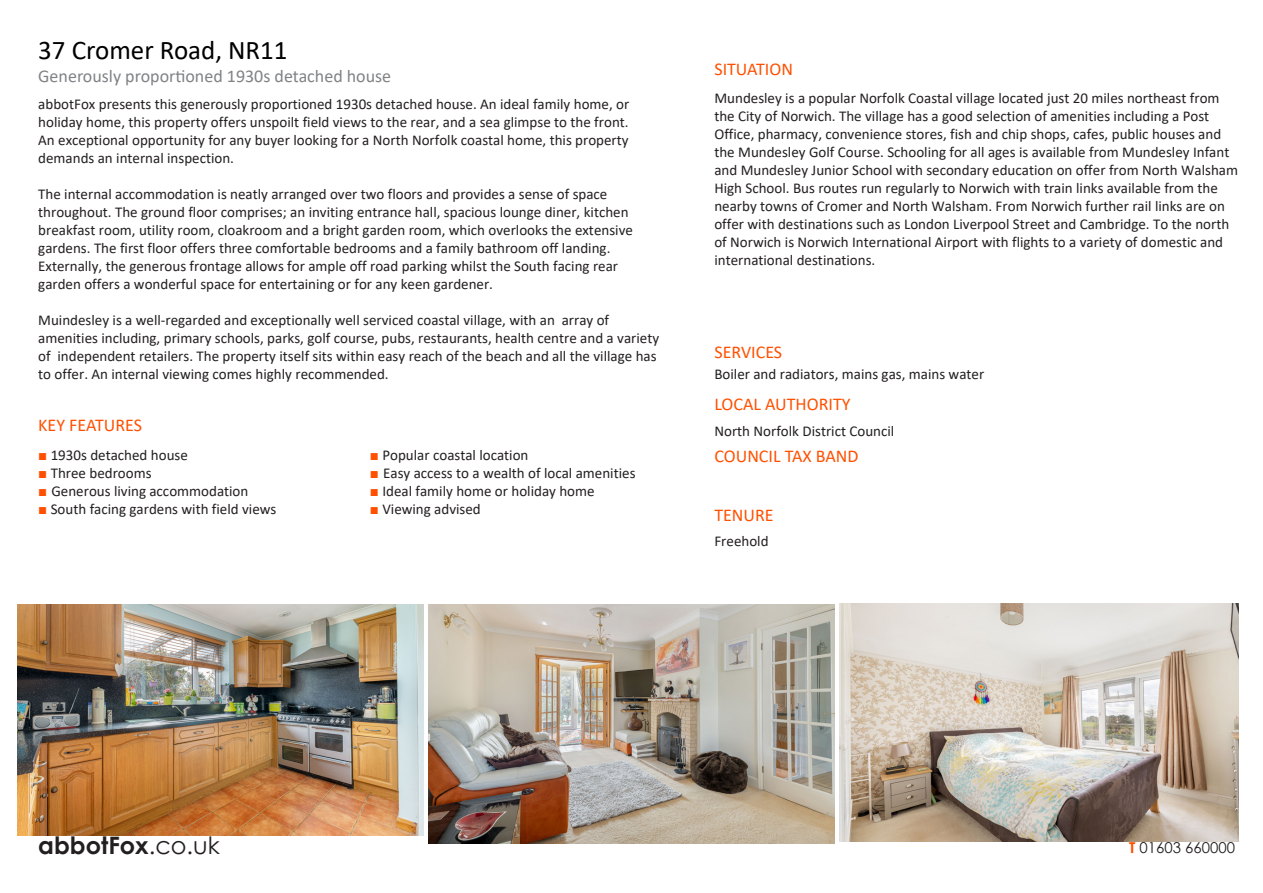
<style>
.page{position:relative;width:1263px;height:893px;background:#fff}
.page>*{position:absolute;margin:0;border:0;box-sizing:border-box;transform-origin:0 0}
.t1{font:27px "Calibri";color:#000}
.t2{font:700 24px "Century Gothic";color:#231f20}
.t3{font:18px "Calibri";color:#ff5000}
.t4{font:18px "Calibri";color:#808285}
.Paragraph_Style_1{font:15px/18px "Calibri";color:#231f20}
.Paragraph_Style_1-2{font:15px "Century Gothic";color:#231f20}
.s1{font-family:"Century Gothic";color:#ff5000}
.s2{font-weight:400}
.s3{font-weight:700;color:#ff5000}
</style>
<div class="page">
<img style="left:428px;top:605px;width:407px;height:238px">
<img style="left:839px;top:604px;width:399px;height:238px">
<img style="left:17px;top:605px;width:407px;height:231px">
<p class="t1" style="left:38px;top:31px;width:251px">37 Cromer Road, NR11</p>
<p class="t4" style="left:38px;top:63px;width:354px">Generously proportioned 1930s detached house</p>
<p class="Paragraph_Style_1" style="left:38px;top:95px;width:592px;text-align:justify">abbotFox presents this generously proportioned 1930s detached house. An ideal family home, or holiday home, this property offers unspoilt field views to the rear, and a sea glimpse to the front.<br>An exceptional opportunity for any buyer looking for a North Norfolk coastal home, this property demands an internal inspection.</p>
<p class="Paragraph_Style_1" style="left:38px;top:185px;width:596px">The internal accommodation is neatly arranged over two floors and provides a sense of space throughout. The ground floor comprises; an inviting entrance hall, spacious lounge diner, kitchen breakfast room, utility room, cloakroom and a bright garden room, which overlooks the extensive gardens. The first floor offers three comfortable bedrooms and a family bathroom off landing.<br>Externally, the generous frontage allows for ample off road parking whilst the South facing rear garden offers a wonderful space for entertaining or for any keen gardener.</p>
<p class="Paragraph_Style_1" style="left:38px;top:311px;width:622px">Muindesley is a well-regarded and exceptionally well serviced coastal village, with an array of amenities including, primary schools, parks, golf course, pubs, restaurants, health centre and a variety of independent retailers. The property itself sits within easy reach of the beach and all the village has to offer. An internal viewing comes highly recommended.</p>
<p class="t3" style="left:38px;top:412px;width:105px">KEY FEATURES</p>
<p class="Paragraph_Style_1" style="left:38px;top:445px;width:151px"><span class="s1">■</span> 1930s detached house</p>
<p class="Paragraph_Style_1" style="left:38px;top:463px;width:115px"><span class="s1">■</span> Three bedrooms</p>
<p class="Paragraph_Style_1" style="left:38px;top:481px;width:212px"><span class="s1">■</span> Generous living accommodation</p>
<p class="Paragraph_Style_1" style="left:38px;top:499px;width:240px"><span class="s1">■</span> South facing gardens with field views</p>
<p class="Paragraph_Style_1" style="left:370px;top:445px;width:160px"><span class="s1">■</span> Popular coastal location</p>
<p class="Paragraph_Style_1" style="left:370px;top:463px;width:267px"><span class="s1">■</span> Easy access to a wealth of local amenities</p>
<p class="Paragraph_Style_1" style="left:370px;top:481px;width:226px"><span class="s1">■</span> Ideal family home or holiday home</p>
<p class="Paragraph_Style_1" style="left:370px;top:499px;width:112px"><span class="s1">■</span> Viewing advised</p>
<p class="t3" style="left:714px;top:56px;width:80px">SITUATION</p>
<p class="Paragraph_Style_1" style="left:714px;top:88px;width:525px">Mundesley is a popular Norfolk Coastal village located just 20 miles northeast from the City of Norwich. The village has a good selection of amenities including a Post Office, pharmacy, convenience stores, fish and chip shops, cafes, public houses and the Mundesley Golf Course. Schooling for all ages is available from Mundesley Infant and Mundesley Junior School with secondary education on offer from North Walsham High School. Bus routes run regularly to Norwich with train links available from the nearby towns of Cromer and North Walsham. From Norwich further rail links are on offer with destinations such as London Liverpool Street and Cambridge. To the north of Norwich is Norwich International Airport with flights to a variety of domestic and international destinations.</p>
<p class="t3" style="left:714px;top:339px;width:69px">SERVICES</p>
<p class="Paragraph_Style_1" style="left:714px;top:364px;width:271px">Boiler and radiators, mains gas, mains water</p>
<p class="t3" style="left:714px;top:391px;width:138px">LOCAL AUTHORITY</p>
<p class="Paragraph_Style_1" style="left:714px;top:421px;width:181px">North Norfolk District Council</p>
<p class="t3" style="left:714px;top:444px;width:146px">COUNCIL TAX BAND</p>
<p class="t3" style="left:714px;top:502px;width:61px">TENURE</p>
<p class="Paragraph_Style_1" style="left:714px;top:532px;width:56px">Freehold</p>
<p class="t2" style="left:38px;top:827px;width:183px">abbotFox<span class="s2">.co.uk</span></p>
<p class="Paragraph_Style_1-2" style="left:1129px;top:837px;width:108px"><span class="s3">T</span> 01603 660000</p>
</div>
